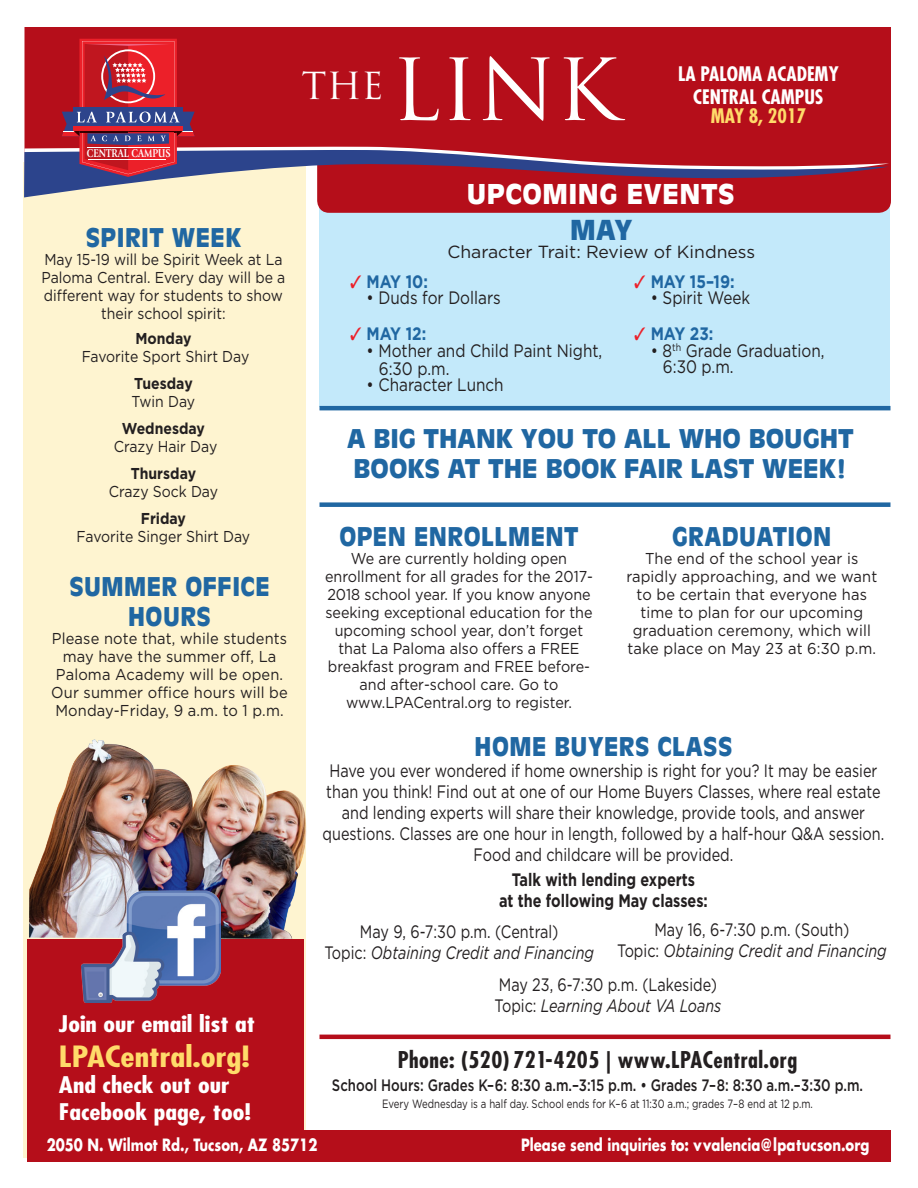
<style>
.page{position:relative;width:918px;height:1188px;background:#fff}
.page>*{position:absolute;margin:0;border:0;box-sizing:border-box;transform-origin:0 0}
.copy{font:83.1px "Trajan";color:#fff}
.copy-2{font:36.3px "Trajan";color:#fff}
.t1{font:700 condensed 28.5px "Futura";color:#ffdb6a;scale:1.2 1}
.copy-3{font:900 27.15px "Antique Olive";color:#2067a2}
.Headers{font:900 27px "Antique Olive";letter-spacing:.02em;color:#fff}
.Headers-2{font:900 25.5px/30px "Antique Olive";letter-spacing:.02em;color:#2067a2;text-align:center;scale:.92 1}
.Headers-3{font:900 25.5px/30px "Antique Olive";color:#2067a2}
.Headers-4{font:700 condensed 22.5px "Futura";letter-spacing:.02em;color:#231f20}
.t2{font:700 condensed 22.35px "Futura";color:#fff;scale:1.2 1}
.t3{font:700 condensed 19.5px/22.5px "Futura";color:#fff;text-align:center}
.t4{font:700 condensed 19.5px "Futura";color:#ffdb6a}
.copy-4{font:18px/21px "Gotham";color:#231f20;text-align:center;scale:.8 1}
.copy-5{font:18px/18px "Gotham";color:#231f20;scale:.85 1}
.copy-6{font:italic 18px "Gotham";color:#231f20;scale:.8 1}
.copy-7{font:700 18px "Gotham";color:#231f20;scale:.8 1}
.copy-8{font:700 18px "Gotham";color:#2067a2;scale:.85 1}
.copy-9{font:17.55px "Gotham";color:#231f20}
.Headers-5{font:700 16.5px "Futura";color:#fff;scale:.8 1}
.copy-10{font:500 16.5px "Gotham";color:#231f20;scale:.8 1}
.copy-11{font:15.75px/18px "Gotham";color:#231f20;text-align:center;scale:.93 1}
.copy-12{font:15.75px/18px "Gotham";color:#231f20;text-align:center;scale:.91 1}
.copy-13{font:15.75px/18px "Gotham";color:#231f20;text-align:center;scale:.89 1}
.copy-14{font:700 15.75px "Gotham";color:#231f20;scale:.89 1}
.copy-15{font:12px "Gotham";color:#231f20;scale:.8 1}
.t5{font:700 11.85px "Giovanni";color:#fff;scale:.81 1}
.s1{color:#ec2029}
.s2{font-style:normal}
</style>
<div class="page">
<div style="left:24px;top:162px;width:282px;height:995px;background:#fef4d0"></div>
<div style="left:320px;top:184px;width:570px;height:223px;background:#c3e9fa"></div>
<div style="left:317px;top:150px;width:574px;height:63px;background:#b50e1a;border-radius:12px"></div>
<hr style="left:320px;top:1035px;width:570px;height:4px;background:#b50e1a">
<div style="left:24px;top:27px;width:867px;height:132px;background:#b50e1a"></div>
<svg style="left:24px;top:36px;width:865px;height:161px"></svg>
<hr style="left:87px;top:147px;width:83px;height:1px;background:#fff">
<hr style="left:89px;top:160px;width:77px;height:1px;background:#fff">
<div style="left:27px;top:940px;width:277px;height:208px;background:#b50e1a"></div>
<img style="left:29px;top:740px;width:277px;height:199px">
<img style="left:81px;top:889px;width:139px;height:113px">
<div style="left:27px;top:1130px;width:863px;height:32px;background:#b50e1a"></div>
<hr style="left:320px;top:406px;width:570px;height:4px;background:#2067a2">
<div style="left:320px;top:502px;width:570px;height:5px;background:#2067a2"></div>
<p class="t5" style="left:87px;top:146px;width:105px">CENTRAL CAMPUS</p>
<p class="copy-2" style="left:302px;top:64px;width:84px">the</p>
<p class="copy" style="left:392px;top:40px;width:229px">Link</p>
<p class="t3" style="left:678px;top:63px;width:162px">LA PALOMA ACADEMY<br>CENTRAL CAMPUS</p>
<p class="t4" style="left:711px;top:103px;width:97px">MAY 8, 2017</p>
<p class="Headers" style="left:467px;top:178px;width:269px">UPCOMING EVENTS</p>
<p class="copy-3" style="left:570px;top:213px;width:64px">MAY</p>
<p class="copy-9" style="left:447px;top:242px;width:309px">Character Trait: Review of Kindness</p>
<p class="Headers-2" style="left:86px;top:221px;width:170px">SPIRIT WEEK</p>
<p class="copy-13" style="left:42px;top:250px;width:275px">May 15-19 will be Spirit Week at La<br>Paloma Central. Every day will be a different way for students to show their school spirit:</p>
<p class="copy-14" style="left:135px;top:330px;width:65px">Monday</p>
<p class="copy-13" style="left:82px;top:347px;width:190px">Favorite Sport Shirt Day</p>
<p class="copy-14" style="left:134px;top:375px;width:67px">Tuesday</p>
<p class="copy-13" style="left:132px;top:392px;width:73px">Twin Day</p>
<p class="copy-14" style="left:122px;top:420px;width:95px">Wednesday</p>
<p class="copy-13" style="left:114px;top:437px;width:118px">Crazy Hair Day</p>
<p class="copy-14" style="left:131px;top:465px;width:75px">Thursday</p>
<p class="copy-13" style="left:109px;top:482px;width:124px">Crazy Sock Day</p>
<p class="copy-14" style="left:141px;top:510px;width:52px">Friday</p>
<p class="copy-13" style="left:77px;top:527px;width:197px">Favorite Singer Shirt Day</p>
<p class="Headers-2" style="left:672px;top:521px;width:175px">GRADUATION</p>
<p class="copy-11" style="left:626px;top:549px;width:271px">The end of the school year is rapidly approaching, and we want to be certain that everyone has time to plan for our upcoming graduation ceremony, which will take place on May 23 at 6:30 p.m.</p>
<p class="copy-8" style="left:350px;top:271px;width:93px"><span class="s1">✓</span> MAY 10:</p>
<p class="copy-5" style="left:367px;top:289px;width:160px">• Duds for Dollars</p>
<p class="copy-8" style="left:350px;top:324px;width:91px"><span class="s1">✓</span> MAY 12:</p>
<p class="copy-5" style="left:379px;top:341px;width:265px;text-indent:-12px">• Mother and Child Paint Night,<br>6:30 p.m.</p>
<p class="copy-5" style="left:367px;top:376px;width:163px">• Character Lunch</p>
<p class="copy-8" style="left:634px;top:271px;width:120px"><span class="s1">✓</span> MAY 15–19:</p>
<p class="copy-5" style="left:651px;top:289px;width:119px">• Spirit Week</p>
<p class="copy-8" style="left:634px;top:324px;width:95px"><span class="s1">✓</span> MAY 23:</p>
<p class="copy-5" style="left:663px;top:342px;width:192px;line-height:16.5px;text-indent:-12px">• 8<sup>th</sup> Grade Graduation,<br>6:30 p.m.</p>
<p class="Headers-3" style="left:347px;top:423px;width:508px">A BIG THANK YOU TO ALL WHO BOUGHT<br>BOOKS AT THE BOOK FAIR LAST WEEK!</p>
<p class="Headers-2" style="left:339px;top:521px;width:262px">OPEN ENROLLMENT</p>
<p class="copy-12" style="left:325px;top:549px;width:296px">We are currently holding open enrollment for all grades for the 2017- 2018 school year. If you know anyone seeking exceptional education for the upcoming school year, don’t forget that La Paloma also offers a FREE breakfast program and FREE before&shy;and after-school care. Go to www.LPACentral.org to register.</p>
<p class="Headers-2" style="left:69px;top:570px;width:219px">SUMMER OFFICE<br>HOURS</p>
<p class="copy-11" style="left:51px;top:629px;width:256px">Please note that, while students may have the summer off, La<br>Paloma Academy will be open.<br>Our summer office hours will be<br>Monday-Friday, 9 a.m. to 1 p.m.</p>
<p class="Headers-2" style="left:475px;top:731px;width:282px">HOME BUYERS CLASS</p>
<p class="copy-4" style="left:323px;top:760px;width:704px">Have you ever wondered if home ownership is right for you? It may be easier than you think! Find out at one of our Home Buyers Classes, where real estate and lending experts will share their knowledge, provide tools, and answer questions. Classes are one hour in length, followed by a half-hour Q&amp;A session.<br>Food and childcare will be provided.</p>
<p class="t2" style="left:59px;top:1010px;width:165px">Join our email list at</p>
<p class="t1" style="left:59px;top:1038px;width:161px">LPACentral.org!</p>
<p class="t2" style="left:59px;top:1071px;width:144px">And check out our</p>
<p class="t2" style="left:59px;top:1097px;width:162px">Facebook page, too!</p>
<p class="copy-7" style="left:512px;top:869px;width:231px">Talk with lending experts</p>
<p class="copy-7" style="left:499px;top:890px;width:263px">at the following May classes:</p>
<p class="copy-4" style="left:654px;top:919px;width:245px">May 16, 6-7:30 p.m. (South)</p>
<p class="copy-6" style="left:617px;top:941px;width:339px"><span class="s2">Topic:</span> Obtaining Credit and Financing</p>
<p class="copy-4" style="left:499px;top:973px;width:274px">May 23, 6-7:30 p.m. (Lakeside)</p>
<p class="copy-6" style="left:495px;top:995px;width:285px"><span class="s2">Topic:</span> Learning About VA Loans</p>
<p class="copy-4" style="left:360px;top:921px;width:250px">May 9, 6-7:30 p.m. (Central)</p>
<p class="copy-6" style="left:324px;top:943px;width:339px"><span class="s2">Topic:</span> Obtaining Credit and Financing</p>
<p class="Headers-4" style="left:398px;top:1045px;width:401px">Phone: (520) 721-4205 | www.LPACentral.org</p>
<p class="copy-10" style="left:332px;top:1076px;width:666px">School Hours: Grades K–6: 8:30 a.m.–3:15 p.m. • Grades 7–8: 8:30 a.m.–3:30 p.m.</p>
<p class="copy-15" style="left:382px;top:1097px;width:540px">Every Wednesday is a half day. School ends for K–6 at 11:30 a.m.; grades 7–8 end at 12 p.m.</p>
<p class="Headers-5" style="left:47px;top:1134px;width:340px">2050 N. Wilmot Rd., Tucson, AZ 85712</p>
<p class="Headers-5" style="left:521px;top:1134px;width:437px">Please send inquiries to: vvalencia@ lpatucson.org</p>
</div>
